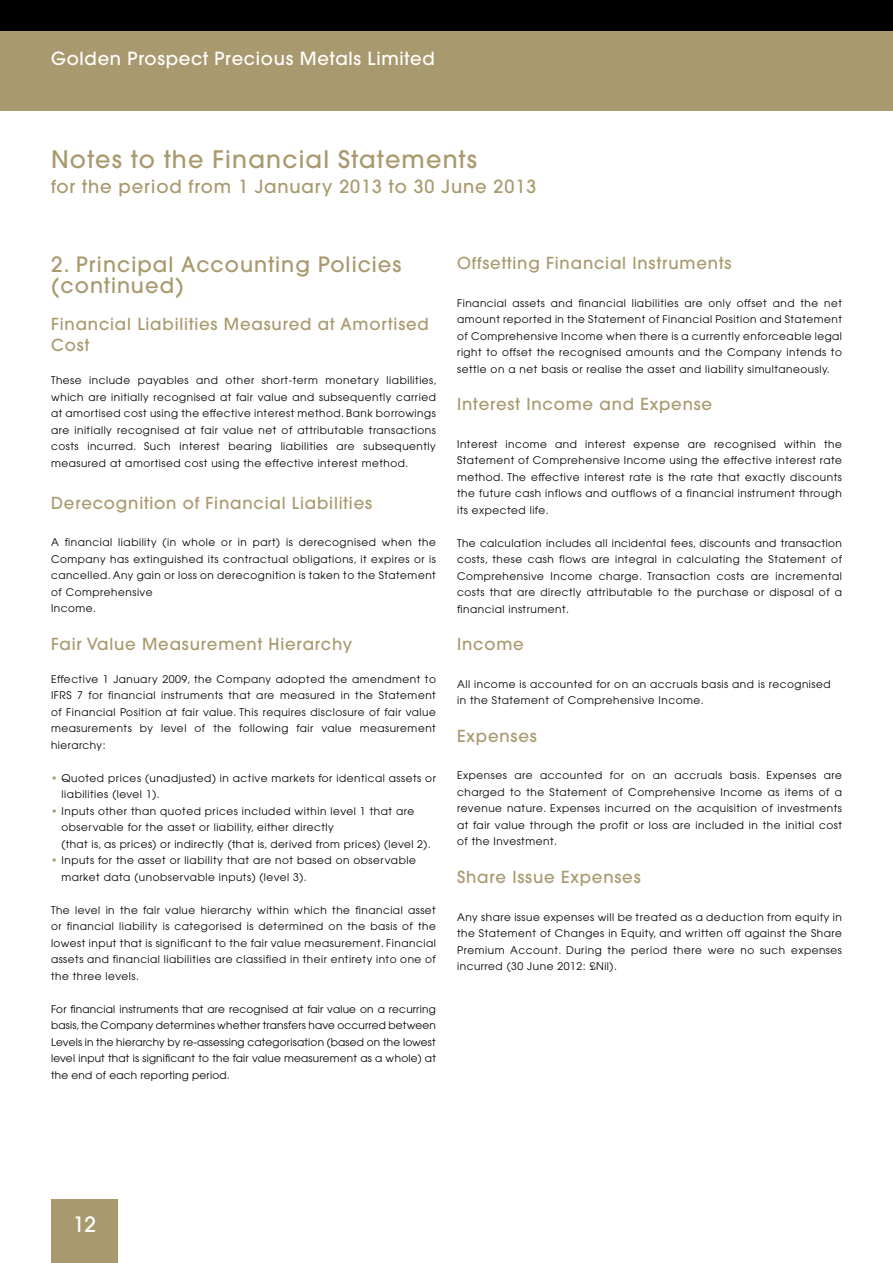
<style>
.page{position:relative;width:893px;height:1263px;background:#fff}
.page>*{position:absolute;margin:0;border:0;box-sizing:border-box;transform-origin:0 0}
.t1{font:500 24px "Avant Garde";letter-spacing:.05em;color:#a9996e}
.t2{font:500 21px/21px "Avant Garde";letter-spacing:.05em;color:#a9996e}
.t3{font:500 21px "Avant Garde";color:#fff}
.t4{font:500 18px "Avant Garde";letter-spacing:.05em;color:#a9996e}
.t5{font:500 18px "Avant Garde";letter-spacing:.04em;color:#fff}
.t6{font:500 16.5px/21px "Avant Garde";letter-spacing:.05em;color:#a9996e}
.t7{font:10.5px/16.5px "Avant Garde";letter-spacing:.05em;color:#000;text-align:justify}
.s1{color:#a9996e}
</style>
<div class="page">
<div style="left:0;top:30px;width:893px;height:81px;background:#a9996e"></div>
<div style="left:0;top:0;width:893px;height:31px;background:#000"></div>
<div style="left:51px;top:1199px;width:67px;height:64px;background:#a9996e"></div>
<h3 class="t5" style="left:51px;top:48px;width:385px">Golden Prospect Precious Metals Limited</h3>
<h1 class="t1" style="left:51px;top:144px;width:427px">Notes to the Financial Statements</h1>
<h3 class="t4" style="left:51px;top:175px;width:487px">for the period from 1 January 2013 to 30 June 2013</h3>
<h2 class="t2" style="left:51px;top:254px;width:352px">2. Principal Accounting Policies (continued)</h2>
<h3 class="t6" style="left:51px;top:314px;width:379px">Financial Liabilities Measured at Amortised<br>Cost</h3>
<p class="t7" style="left:51px;top:372px;width:387px">These include payables and other short-term monetary liabilities, which are initially recognised at fair value and subsequently carried at amortised cost using the effective interest method. Bank borrowings are initially recognised at fair value net of attributable transactions costs incurred. Such interest bearing liabilities are subsequently measured at amortised cost using the effective interest method.</p>
<h3 class="t6" style="left:51px;top:492px;width:323px">Derecognition of Financial Liabilities</h3>
<p class="t7" style="left:51px;top:534px;width:386px;text-align:left">A financial liability (in whole or in part) is derecognised when the Company has extinguished its contractual obligations, it expires or is cancelled. Any gain or loss on derecognition is taken to the Statement of Comprehensive<br>Income.</p>
<h3 class="t6" style="left:51px;top:633px;width:303px">Fair Value Measurement Hierarchy</h3>
<p class="t7" style="left:51px;top:671px;width:386px">Effective 1 January 2009, the Company adopted the amendment to IFRS 7 for financial instruments that are measured in the Statement of Financial Position at fair value. This requires disclosure of fair value measurements by level of the following fair value measurement hierarchy:</p>
<p class="t7" style="left:62px;top:770px;width:376px;text-indent:-10px"><span class="s1">•</span> Quoted prices (unadjusted) in active markets for identical assets or liabilities (level 1).</p>
<p class="t7" style="left:62px;top:803px;width:371px;text-align:left;text-indent:-10px"><span class="s1">•</span> Inputs other than quoted prices included within level 1 that are observable for the asset or liability, either directly<br>(that is, as prices) or indirectly (that is, derived from prices) (level 2).</p>
<p class="t7" style="left:62px;top:852px;width:356px;text-indent:-10px"><span class="s1">•</span> Inputs for the asset or liability that are not based on observable market data (unobservable inputs) (level 3).</p>
<p class="t7" style="left:51px;top:902px;width:386px">The level in the fair value hierarchy within which the financial asset or financial liability is categorised is determined on the basis of the lowest input that is significant to the fair value measurement. Financial assets and financial liabilities are classified in their entirety into one of the three levels.</p>
<p class="t7" style="left:51px;top:1001px;width:386px">For financial instruments that are recognised at fair value on a recurring basis, the Company determines whether transfers have occurred between Levels in the hierarchy by re-assessing categorisation (based on the lowest level input that is significant to the fair value measurement as a whole) at the end of each reporting period.</p>
<h3 class="t6" style="left:457px;top:253px;width:276px">Offsetting Financial Instruments</h3>
<p class="t7" style="left:457px;top:295px;width:386px">Financial assets and financial liabilities are only offset and the net amount reported in the Statement of Financial Position and Statement of Comprehensive Income when there is a currently enforceable legal right to offset the recognised amounts and the Company intends to settle on a net basis or realise the asset and liability simultaneously.</p>
<h3 class="t6" style="left:457px;top:394px;width:257px">Interest Income and Expense</h3>
<p class="t7" style="left:457px;top:436px;width:386px">Interest income and interest expense are recognised within the Statement of Comprehensive Income using the effective interest rate method. The effective interest rate is the rate that exactly discounts the future cash inflows and outflows of a financial instrument through its expected life.</p>
<p class="t7" style="left:457px;top:535px;width:386px">The calculation includes all incidental fees, discounts and transaction costs, these cash flows are integral in calculating the Statement of Comprehensive Income charge. Transaction costs are incremental costs that are directly attributable to the purchase or disposal of a financial instrument.</p>
<h3 class="t6" style="left:457px;top:634px;width:68px">Income</h3>
<p class="t7" style="left:457px;top:676px;width:375px">All income is accounted for on an accruals basis and is recognised in the Statement of Comprehensive Income.</p>
<h3 class="t6" style="left:457px;top:725px;width:81px">Expenses</h3>
<p class="t7" style="left:457px;top:767px;width:386px">Expenses are accounted for on an accruals basis. Expenses are charged to the Statement of Comprehensive Income as items of a revenue nature. Expenses incurred on the acquisition of investments at fair value through the profit or loss are included in the initial cost of the Investment.</p>
<h3 class="t6" style="left:457px;top:866px;width:185px">Share Issue Expenses</h3>
<p class="t7" style="left:457px;top:908px;width:386px">Any share issue expenses will be treated as a deduction from equity in the Statement of Changes in Equity, and written off against the Share Premium Account. During the period there were no such expenses incurred (30 June 2012: £Nil).</p>
<h2 class="t3" style="left:73px;top:1211px;width:25px">12</h2>
</div>
